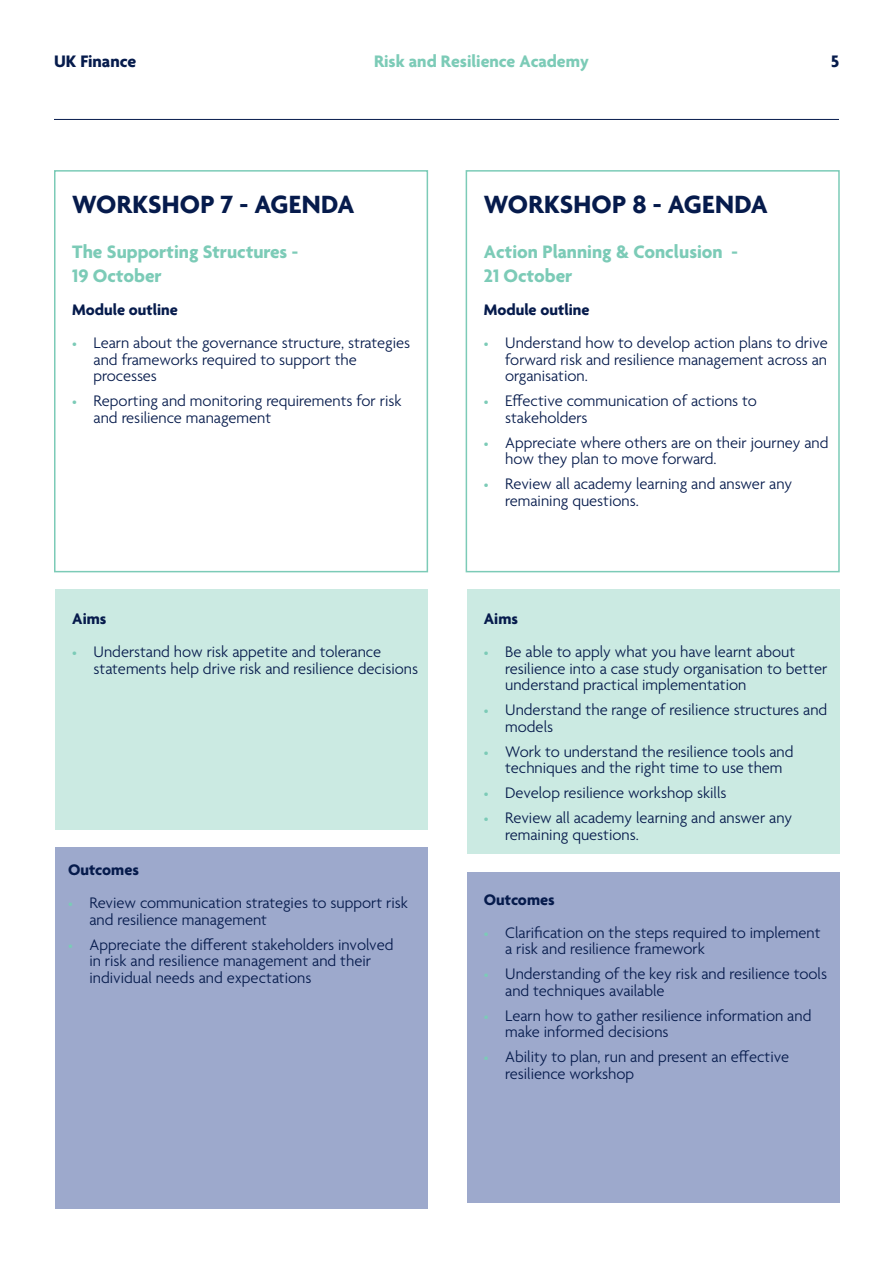
<style>
.page{position:relative;width:893px;height:1263px;background:#fff}
.page>*{position:absolute;margin:0;border:0;box-sizing:border-box;transform-origin:0 0}
.Sub_header_2_Blue{font:700 27px "Agenda";letter-spacing:.01em;color:#061b4c}
.Body_copy_9pt_BOLD_G{font:700 19.5px/23.4px "Agenda";color:#7ccbb7}
.t1{font:700 18px "Agenda";color:#7ccbb7}
.t2{font:700 18px "Agenda";color:#061b4c}
.t3{font:300 16.5px/16.5px "Agenda";color:#061b4c}
.Body_copy_11pt_BOLD{font:700 16.5px "Agenda";color:#061b4c}
.s1{font-size:13.5px;color:#7ccbb7}
</style>
<div class="page">
<hr style="left:54px;top:119px;width:785px;height:1px;background:#061b4c">
<div style="left:56px;top:847px;width:372px;height:362px;background:#9da9cc"></div>
<div style="left:467px;top:872px;width:373px;height:331px;background:#9da9cc"></div>
<div style="left:54px;top:170px;width:374px;height:402px;border:2px solid #7ccbb7"></div>
<div style="left:466px;top:170px;width:374px;height:402px;border:2px solid #7ccbb7"></div>
<div style="left:56px;top:589px;width:372px;height:241px;background:#cbeae2"></div>
<div style="left:467px;top:589px;width:373px;height:264px;background:#cbeae2"></div>
<p class="t2" style="left:54px;top:51px;width:84px">UK Finance</p>
<p class="t1" style="left:374px;top:51px;width:216px">Risk and Resilience Academy</p>
<p class="t2" style="left:831px;top:51px;width:10px">5</p>
<p class="Sub_header_2_Blue" style="left:72px;top:190px;width:284px">WORKSHOP 7 - AGENDA</p>
<p class="Body_copy_9pt_BOLD_G" style="left:72px;top:242px;width:227px">The Supporting Structures -<br>19 October</p>
<p class="Body_copy_11pt_BOLD" style="left:72px;top:301px;width:107px">Module outline</p>
<p class="t3" style="left:94px;top:336px;width:318px;text-indent:-21px"><span class="s1">•</span> Learn about the governance structure, strategies and frameworks required to support the processes</p>
<p class="t3" style="left:94px;top:394px;width:309px;text-indent:-21px"><span class="s1">•</span> Reporting and monitoring requirements for risk and resilience management</p>
<p class="Body_copy_11pt_BOLD" style="left:72px;top:610px;width:36px">Aims</p>
<p class="t3" style="left:94px;top:645px;width:326px;text-indent:-21px"><span class="s1">•</span> Understand how risk appetite and tolerance statements help drive risk and resilience decisions</p>
<p class="Body_copy_11pt_BOLD" style="left:68px;top:861px;width:72px">Outcomes</p>
<p class="t3" style="left:89px;top:895px;width:320px;text-indent:-21px"><span class="s1">•</span> Review communication strategies to support risk and resilience management</p>
<p class="t3" style="left:89px;top:937px;width:306px;text-indent:-21px"><span class="s1">•</span> Appreciate the different stakeholders involved in risk and resilience management and their individual needs and expectations</p>
<p class="Sub_header_2_Blue" style="left:484px;top:190px;width:285px">WORKSHOP 8 - AGENDA</p>
<p class="Body_copy_9pt_BOLD_G" style="left:484px;top:242px;width:256px">Action Planning &amp; Conclusion -<br>21 October</p>
<p class="Body_copy_11pt_BOLD" style="left:484px;top:301px;width:107px">Module outline</p>
<p class="t3" style="left:505px;top:336px;width:324px;text-align:justify;text-indent:-21px"><span class="s1">•</span> Understand how to develop action plans to drive forward risk and resilience management across an organisation.</p>
<p class="t3" style="left:505px;top:394px;width:253px;text-indent:-21px"><span class="s1">•</span> Effective communication of actions to stakeholders</p>
<p class="t3" style="left:505px;top:435px;width:325px;text-indent:-21px"><span class="s1">•</span> Appreciate where others are on their journey and how they plan to move forward.</p>
<p class="t3" style="left:505px;top:477px;width:289px;text-indent:-21px"><span class="s1">•</span> Review all academy learning and answer any remaining questions.</p>
<p class="Body_copy_11pt_BOLD" style="left:484px;top:610px;width:36px">Aims</p>
<p class="t3" style="left:505px;top:645px;width:324px;text-indent:-21px"><span class="s1">•</span> Be able to apply what you have learnt about resilience into a case study organisation to better understand practical implementation</p>
<p class="t3" style="left:505px;top:703px;width:324px;text-indent:-21px"><span class="s1">•</span> Understand the range of resilience structures and models</p>
<p class="t3" style="left:505px;top:744px;width:290px;text-indent:-21px"><span class="s1">•</span> Work to understand the resilience tools and techniques and the right time to use them</p>
<p class="t3" style="left:484px;top:786px;width:244px"><span class="s1">•</span> Develop resilience workshop skills</p>
<p class="t3" style="left:505px;top:811px;width:289px;text-indent:-21px"><span class="s1">•</span> Review all academy learning and answer any remaining questions.</p>
<p class="Body_copy_11pt_BOLD" style="left:484px;top:891px;width:72px">Outcomes</p>
<p class="t3" style="left:505px;top:925px;width:317px;text-indent:-21px"><span class="s1">•</span> Clarification on the steps required to implement a risk and resilience framework</p>
<p class="t3" style="left:505px;top:967px;width:323px;text-indent:-21px"><span class="s1">•</span> Understanding of the key risk and resilience tools and techniques available</p>
<p class="t3" style="left:505px;top:1008px;width:308px;text-indent:-21px"><span class="s1">•</span> Learn how to gather resilience information and make informed decisions</p>
<p class="t3" style="left:505px;top:1050px;width:285px;text-indent:-21px"><span class="s1">•</span> Ability to plan, run and present an effective resilience workshop</p>
</div>
